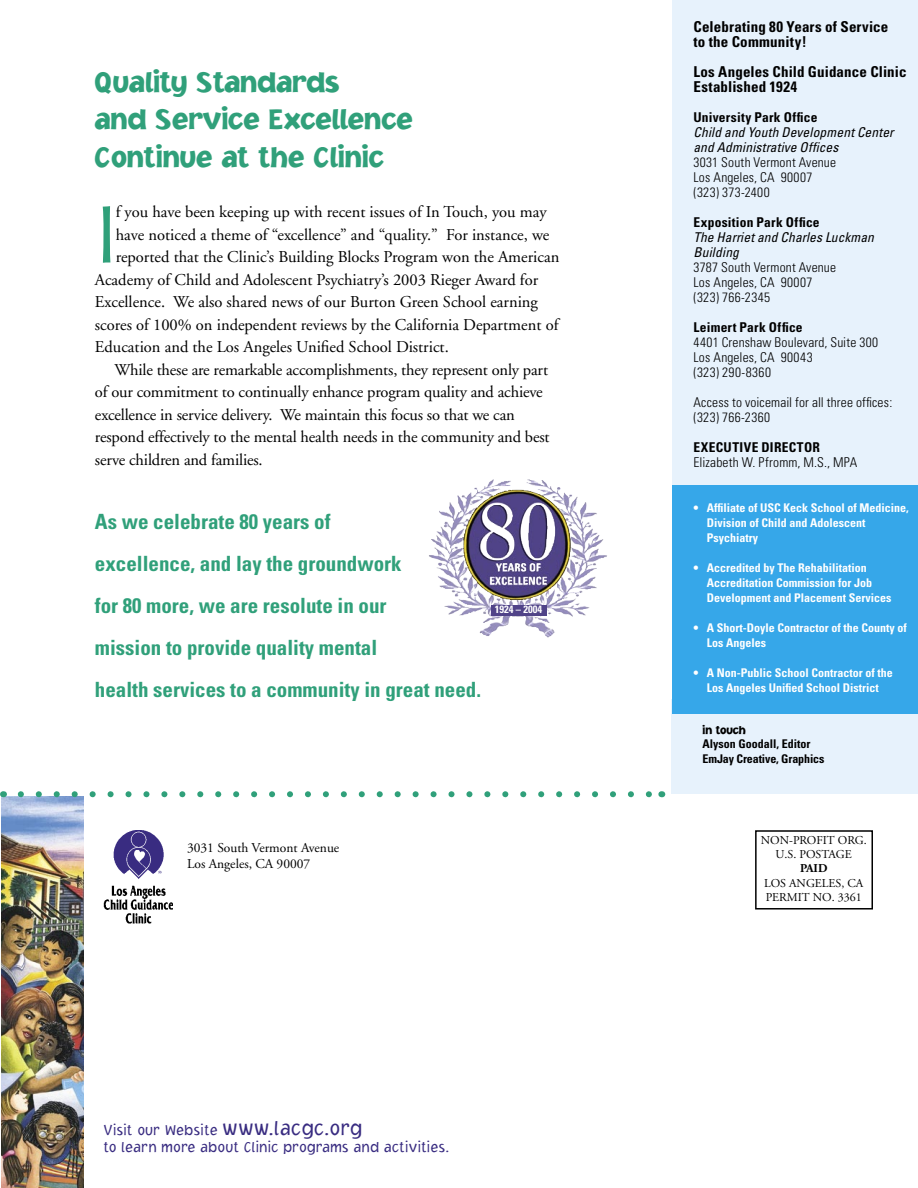
<style>
.page{position:relative;width:918px;height:1188px;background:#fff}
.page>*{position:absolute;margin:0;border:0;box-sizing:border-box;transform-origin:0 0}
.mj_text{font:300 84.3px "Jacoby ICG";color:#30a07a}
.forgottonHeading{font:900 30px "Jacoby ICG";color:#30a07a}
.mj_pull{font:700 condensed 21px/42px "Univers";color:#30a07a}
.mj_text-2{font:16.5px/22.5px "Adobe Garamond";color:#000}
.mj_sub{font:700 condensed 15px "Univers";letter-spacing:.01em;color:#000}
.mj_pull-2{font:300 15px "Jacoby ICG";color:#392c81}
.mj_sub-2{font:300 condensed 13.5px "Univers";letter-spacing:.015em;color:#000}
.mj_sub-3{font:italic condensed 13.5px/15px "Univers";letter-spacing:.01em;color:#000}
.mj_sub-4{font:700 condensed 13.5px "Univers";letter-spacing:.02em;color:#000}
.mj_text-3{font:13.5px "Adobe Garamond";color:#000}
.mj_sub-5{font:700 condensed 12px/15px "Univers";color:#fff}
.t1{font:12px "Adobe Garamond";color:#000}
.t2{font:700 condensed 12px "Univers";letter-spacing:-.01em;color:#000}
.t3{font:900 12px "Jacoby ICG";color:#000}
.t4{font:700 12px "Adobe Garamond";color:#000}
.t5{font:700 condensed 10.5px "Univers";color:#fff}
.s1{font-size:21px}
</style>
<div class="page">
<div style="left:672px;top:699px;width:246px;height:94px;background:#e7f2fc"></div>
<div style="left:672px;top:0;width:246px;height:604px;background:#e7f2fc"></div>
<div style="left:672px;top:486px;width:246px;height:228px;background:#36a7e9"></div>
<img style="left:2px;top:796px;width:81px;height:392px">
<div style="left:755px;top:830px;width:118px;height:80px;border:2px solid #000"></div>
<img style="left:104px;top:830px;width:69px;height:93px">
<svg style="left:21px;top:791px;width:631px;height:6px"></svg>
<img style="left:482px;top:479px;width:96px;height:27px">
<div style="left:491px;top:605px;width:55px;height:11px;background:#504388"></div>
<p class="forgottonHeading" style="left:94px;top:63px;width:247px">Quality Standards</p>
<p class="forgottonHeading" style="left:94px;top:101px;width:320px">and Service Excellence</p>
<p class="forgottonHeading" style="left:94px;top:138px;width:291px">Continue at the Clinic</p>
<p class="mj_text" style="left:95px;top:185px;width:23px">I</p>
<p class="mj_text-2" style="left:116px;top:201px;width:432px">f you have been keeping up with recent issues of In Touch, you may</p>
<p class="mj_text-2" style="left:116px;top:224px;width:435px">have noticed a theme of “excellence” and “quality.” For instance, we</p>
<p class="mj_text-2" style="left:116px;top:246px;width:445px">reported that the Clinic’s Building Blocks Program won the American</p>
<p class="mj_text-2" style="left:95px;top:269px;width:445px">Academy of Child and Adolescent Psychiatry’s 2003 Rieger Award for</p>
<p class="mj_text-2" style="left:95px;top:291px;width:444px">Excellence. We also shared news of our Burton Green School earning</p>
<p class="mj_text-2" style="left:95px;top:314px;width:465px">scores of 100% on independent reviews by the California Department of</p>
<p class="mj_text-2" style="left:95px;top:336px;width:355px">Education and the Los Angeles Unified School District.</p>
<p class="mj_text-2" style="left:95px;top:359px;width:456px;text-indent:20px">While these are remarkable accomplishments, they represent only part of our commitment to continually enhance program quality and achieve excellence in service delivery. We maintain this focus so that we can respond effectively to the mental health needs in the community and best serve children and families.</p>
<p class="mj_pull" style="left:95px;top:501px;width:388px">As we celebrate 80 years of<br>excellence, and lay the groundwork<br>for 80 more, we are resolute in our<br>mission to provide quality mental<br>health services to a community in great need.</p>
<p class="t5" style="left:495px;top:603px;width:49px">1924 – 2004</p>
<p class="mj_text-3" style="left:187px;top:840px;width:154px">3031 South Vermont Avenue</p>
<p class="mj_text-3" style="left:187px;top:857px;width:125px">Los Angeles, CA 90007</p>
<p class="mj_pull-2" style="left:104px;top:1121px;width:261px">Visit our Website <span class="s1">www.lacgc.org</span></p>
<p class="mj_pull-2" style="left:104px;top:1139px;width:347px">to learn more about Clinic programs and activities.</p>
<p class="mj_sub" style="left:693px;top:18px;width:197px">Celebrating 80 Years of Service</p>
<p class="mj_sub" style="left:693px;top:33px;width:115px">to the Community!</p>
<p class="mj_sub" style="left:693px;top:63px;width:215px">Los Angeles Child Guidance Clinic</p>
<p class="mj_sub" style="left:693px;top:78px;width:105px">Established 1924</p>
<p class="mj_sub-4" style="left:693px;top:109px;width:126px">University Park Office</p>
<p class="mj_sub-3" style="left:693px;top:125px;width:202px">Child and Youth Development Center and Administrative Offices</p>
<p class="mj_sub-2" style="left:693px;top:155px;width:144px">3031 South Vermont Avenue</p>
<p class="mj_sub-2" style="left:693px;top:170px;width:120px">Los Angeles, CA 90007</p>
<p class="mj_sub-2" style="left:693px;top:185px;width:78px">(323) 373-2400</p>
<p class="mj_sub-4" style="left:693px;top:214px;width:128px">Exposition Park Office</p>
<p class="mj_sub-3" style="left:693px;top:230px;width:182px">The Harriet and Charles Luckman<br>Building</p>
<p class="mj_sub-2" style="left:693px;top:260px;width:144px">3787 South Vermont Avenue</p>
<p class="mj_sub-2" style="left:693px;top:275px;width:120px">Los Angeles, CA 90007</p>
<p class="mj_sub-2" style="left:693px;top:290px;width:78px">(323) 766-2345</p>
<p class="mj_sub-4" style="left:693px;top:319px;width:111px">Leimert Park Office</p>
<p class="mj_sub-2" style="left:693px;top:335px;width:186px">4401 Crenshaw Boulevard, Suite 300</p>
<p class="mj_sub-2" style="left:693px;top:350px;width:121px">Los Angeles, CA 90043</p>
<p class="mj_sub-2" style="left:693px;top:365px;width:79px">(323) 290-8360</p>
<p class="mj_sub-2" style="left:693px;top:395px;width:201px">Access to voicemail for all three offices:</p>
<p class="mj_sub-2" style="left:693px;top:410px;width:78px">(323) 766-2360</p>
<p class="mj_sub-4" style="left:693px;top:439px;width:128px">EXECUTIVE DIRECTOR</p>
<p class="mj_sub-2" style="left:693px;top:455px;width:165px">Elizabeth W. Pfromm, M.S., MPA</p>
<p class="mj_sub-5" style="left:707px;top:501px;width:204px;text-indent:-14px">• Affiliate of USC Keck School of Medicine,<br>Division of Child and Adolescent<br>Psychiatry</p>
<p class="mj_sub-5" style="left:707px;top:561px;width:186px;text-indent:-14px">• Accredited by The Rehabilitation<br>Accreditation Commission for Job<br>Development and Placement Services</p>
<p class="mj_sub-5" style="left:707px;top:621px;width:201px;text-indent:-14px">• A Short-Doyle Contractor of the County of<br>Los Angeles</p>
<p class="mj_sub-5" style="left:693px;top:666px;width:201px;text-align:center">• A Non-Public School Contractor of the<br>Los Angeles Unified School District</p>
<p class="t3" style="left:703px;top:723px;width:45px">in touch</p>
<p class="t2" style="left:703px;top:737px;width:109px">Alyson Goodall, Editor</p>
<p class="t2" style="left:703px;top:751px;width:123px">EmJay Creative, Graphics</p>
<p class="t1" style="left:761px;top:833px;width:107px">NON-PROFIT ORG.</p>
<p class="t1" style="left:776px;top:848px;width:78px">U.S. POSTAGE</p>
<p class="t4" style="left:800px;top:862px;width:29px">PAID</p>
<p class="t1" style="left:764px;top:877px;width:101px">LOS ANGELES, CA</p>
<p class="t1" style="left:766px;top:891px;width:98px">PERMIT NO. 3361</p>
</div>
